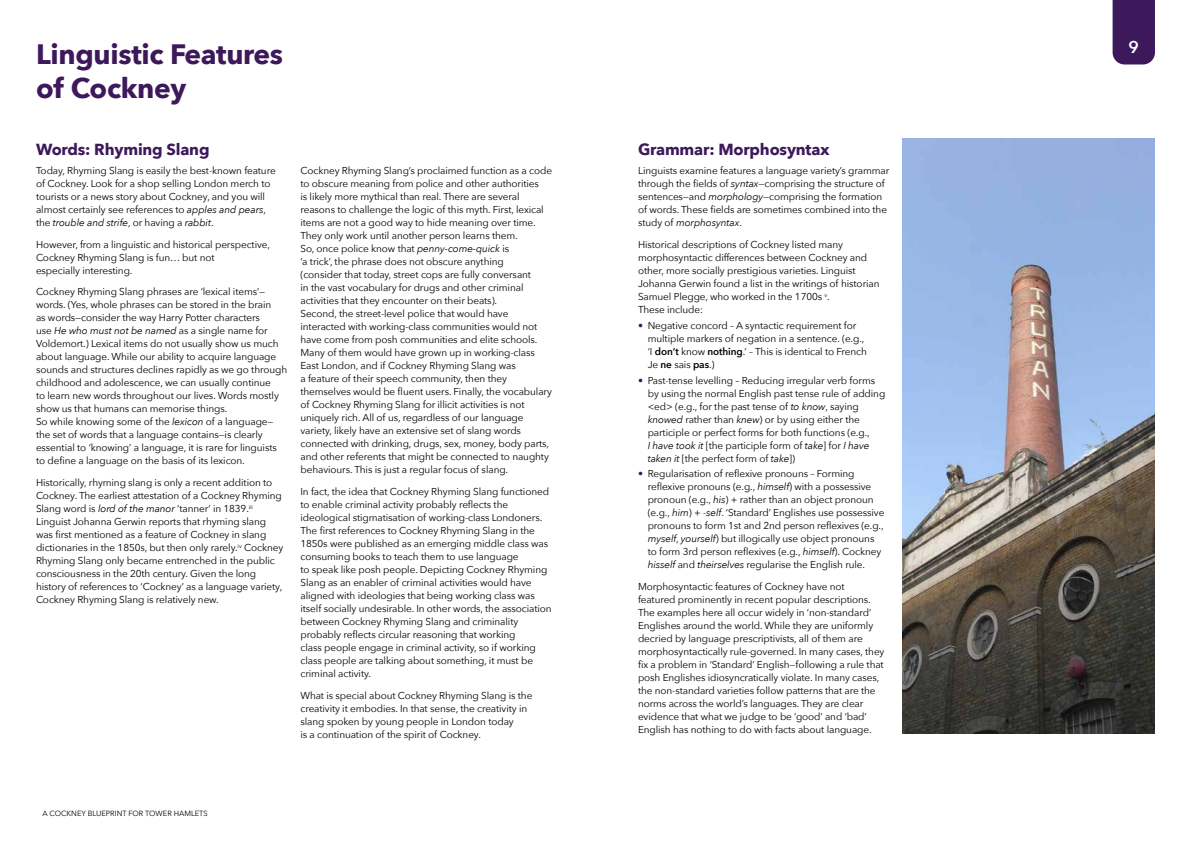
<style>
.page{position:relative;width:1191px;height:842px;background:#fff}
.page>*{position:absolute;margin:0;border:0;box-sizing:border-box;transform-origin:0 0}
.t1{font:700 28px/34px "Avenir Next";letter-spacing:-.01em;color:#3d195b}
.t2{font:600 17px "Avenir Next";color:#fff}
.t3{font:700 16px "Avenir Next";letter-spacing:-.01em;color:#3d195b}
.t4{font:10px/13px "Avenir Next";letter-spacing:-.01em;color:#000}
.t5{font:7.5px "Avenir Next";color:#000}
.s1{font-style:italic}
.s2{color:#3d195b}
.s3{font-weight:600}
</style>
<div class="page">
<img style="left:902px;top:139px;width:253px;height:594px">
<div style="left:1112px;top:0;width:43px;height:64px;background:#3d195b"></div>
<h1 class="t1" style="left:36px;top:37px;width:249px">Linguistic Features of Cockney</h1>
<h3 class="t3" style="left:36px;top:135px;width:175px">Words: Rhyming Slang</h3>
<h3 class="t3" style="left:638px;top:135px;width:193px">Grammar: Morphosyntax</h3>
<p class="t4" style="left:36px;top:164px;width:241px">Today, Rhyming Slang is easily the best-known feature of Cockney. Look for a shop selling London merch to tourists or a news story about Cockney, and you will almost certainly see references to <span class="s1">apples and pears</span>, the <span class="s1">trouble and strife</span>, or having a <span class="s1">rabbit</span>.</p>
<p class="t4" style="left:36px;top:238px;width:235px">However, from a linguistic and historical perspective,<br>Cockney Rhyming Slang is fun… but not<br>especially interesting.</p>
<p class="t4" style="left:36px;top:285px;width:253px">Cockney Rhyming Slang phrases are ‘lexical items’— words. (Yes, whole phrases can be stored in the brain<br>as words—consider the way Harry Potter characters<br>use <span class="s1">He who must not be named</span> as a single name for Voldemort.) Lexical items do not usually show us much about language. While our ability to acquire language sounds and structures declines rapidly as we go through childhood and adolescence, we can usually continue<br>to learn new words throughout our lives. Words mostly show us that humans can memorise things.<br>So while knowing some of the <span class="s1">lexicon</span> of a language— the set of words that a language contains—is clearly essential to ‘knowing’ a language, it is rare for linguists to define a language on the basis of its lexicon.</p>
<p class="t4" style="left:36px;top:476px;width:249px">Historically, rhyming slang is only a recent addition to Cockney. The earliest attestation of a Cockney Rhyming Slang word is <span class="s1">lord of the manor</span> ‘tanner’ in 1839.<sup>iii </sup>Linguist Johanna Gerwin reports that rhyming slang was first mentioned as a feature of Cockney in slang dictionaries in the 1850s, but then only rarely.<sup>iv</sup> Cockney Rhyming Slang only became entrenched in the public consciousness in the 20th century. Given the long history of references to ‘Cockney’ as a language variety, Cockney Rhyming Slang is relatively new.</p>
<p class="t4" style="left:638px;top:164px;width:253px">Linguists examine features a language variety’s grammar through the fields of <span class="s1">syntax</span>—comprising the structure of sentences—and <span class="s1">morphology</span>—comprising the formation of words. These fields are sometimes combined into the study of <span class="s1">morphosyntax</span>.</p>
<p class="t4" style="left:638px;top:237px;width:243px">Historical descriptions of Cockney listed many morphosyntactic differences between Cockney and other, more socially prestigious varieties. Linguist Johanna Gerwin found a list in the writings of historian Samuel Plegge, who worked in the 1700s <sup>v</sup>.<br>These include:</p>
<p class="t4" style="left:647px;top:318px;width:221px;text-indent:-10px"><span class="s2">•</span> Negative concord – A syntactic requirement for multiple markers of negation in a sentence. (e.g., ‘I <span class="s3">don’t</span> know <span class="s3">nothing</span>.’ – This is identical to French Je <span class="s3">ne</span> sais <span class="s3">pas</span>.)</p>
<p class="t4" style="left:647px;top:373px;width:239px;text-indent:-10px"><span class="s2">•</span> Past-tense levelling – Reducing irregular verb forms by using the normal English past tense rule of adding &lt;ed&gt; (e.g., for the past tense of <span class="s1">to know</span>, saying <span class="s1">knowed</span> rather than <span class="s1">knew</span>) or by using either the participle or perfect forms for both functions (e.g.,<br><span class="s1">I have took it</span> [the participle form of <span class="s1">take</span>] for <span class="s1">I have taken it</span> [the perfect form of <span class="s1">take</span>])</p>
<p class="t4" style="left:647px;top:467px;width:238px;text-indent:-10px"><span class="s2">•</span> Regularisation of reflexive pronouns – Forming reflexive pronouns (e.g., <span class="s1">himself</span>) with a possessive pronoun (e.g., <span class="s1">his</span>) + rather than an object pronoun (e.g., <span class="s1">him</span>) + -<span class="s1">self</span>. ‘Standard’ Englishes use possessive pronouns to form 1st and 2nd person reflexives (e.g., <span class="s1">myself</span>, <span class="s1">yourself</span>) but illogically use object pronouns to form 3rd person reflexives (e.g., <span class="s1">himself</span>). Cockney <span class="s1">hisself</span> and <span class="s1">theirselves</span> regularise the English rule.</p>
<p class="t4" style="left:638px;top:579px;width:248px">Morphosyntactic features of Cockney have not featured prominently in recent popular descriptions.<br>The examples here all occur widely in ‘non-standard’ Englishes around the world. While they are uniformly decried by language prescriptivists, all of them are morphosyntactically rule-governed. In many cases, they fix a problem in ‘Standard’ English—following a rule that posh Englishes idiosyncratically violate. In many cases, the non-standard varieties follow patterns that are the norms across the world’s languages. They are clear evidence that what we judge to be ‘good’ and ‘bad’ English has nothing to do with facts about language.</p>
<p class="t4" style="left:300px;top:164px;width:253px">Cockney Rhyming Slang’s proclaimed function as a code to obscure meaning from police and other authorities<br>is likely more mythical than real. There are several reasons to challenge the logic of this myth. First, lexical items are not a good way to hide meaning over time.<br>They only work until another person learns them.<br>So, once police know that <span class="s1">penny-come-quick</span> is<br>‘a trick’, the phrase does not obscure anything<br>(consider that today, street cops are fully conversant<br>in the vast vocabulary for drugs and other criminal activities that they encounter on their beats).<br>Second, the street-level police that would have interacted with working-class communities would not have come from posh communities and elite schools.<br>Many of them would have grown up in working-class East London, and if Cockney Rhyming Slang was<br>a feature of their speech community, then they themselves would be fluent users. Finally, the vocabulary of Cockney Rhyming Slang for illicit activities is not uniquely rich. All of us, regardless of our language variety, likely have an extensive set of slang words connected with drinking, drugs, sex, money, body parts, and other referents that might be connected to naughty behaviours. This is just a regular focus of slang.</p>
<p class="t4" style="left:300px;top:485px;width:253px">In fact, the idea that Cockney Rhyming Slang functioned to enable criminal activity probably reflects the ideological stigmatisation of working-class Londoners.<br>The first references to Cockney Rhyming Slang in the 1850s were published as an emerging middle class was consuming books to teach them to use language<br>to speak like posh people. Depicting Cockney Rhyming Slang as an enabler of criminal activities would have aligned with ideologies that being working class was itself socially undesirable. In other words, the association between Cockney Rhyming Slang and criminality probably reflects circular reasoning that working<br>class people engage in criminal activity, so if working class people are talking about something, it must be criminal activity.</p>
<p class="t4" style="left:300px;top:688px;width:233px">What is special about Cockney Rhyming Slang is the creativity it embodies. In that sense, the creativity in slang spoken by young people in London today<br>is a continuation of the spirit of Cockney.</p>
<p class="t5" style="left:43px;top:807px;width:167px">A COCKNEY BLUEPRINT FOR TOWER HAMLETS</p>
<h2 class="t2" style="left:1128px;top:32px;width:12px">9</h2>
</div>
